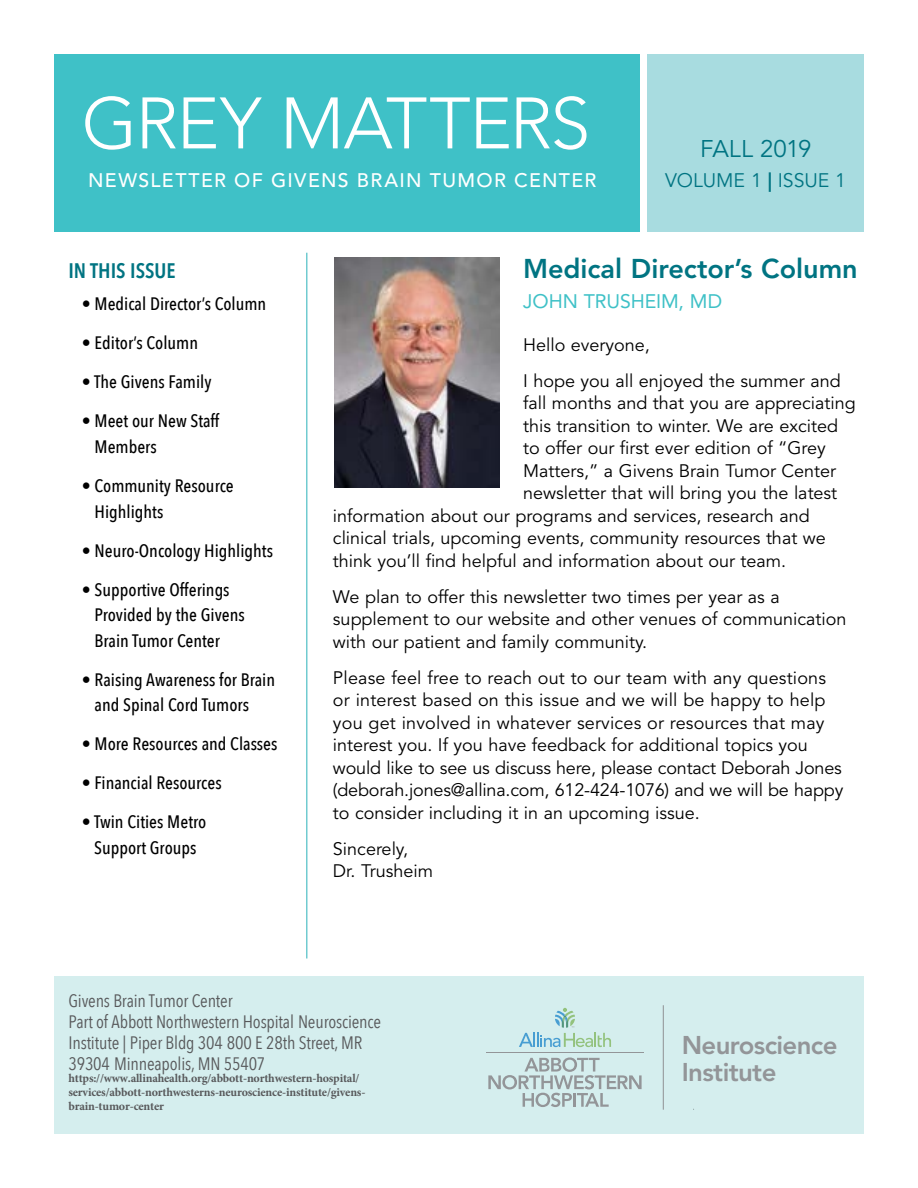
<style>
.page{position:relative;width:918px;height:1188px;background:#fff}
.page>*{position:absolute;margin:0;border:0;box-sizing:border-box;transform-origin:0 0}
.t1{font:300 72px "Avenir LT Std";letter-spacing:-.025em;color:#fff}
.t2{font:800 27px "Avenir LT Std";color:#007482}
.t3{font:800 25.5px/26.7px "Avenir LT Std";letter-spacing:-.025em;color:#939598}
.t4{font:24px "Avenir LT Std";letter-spacing:-.015em;color:#007482}
.t5{font:600 21px "Avenir Next Condensed";color:#007482}
.t6{font:500 19.5px "Avenir LT Std";letter-spacing:.065em;color:#fff}
.t7{font:19.5px "Avenir LT Std";letter-spacing:-.005em;color:#3fc1c7}
.t8{font:19.5px "Avenir LT Std";letter-spacing:-.005em;color:#007482}
.t9{font:18px/22.5px "Avenir LT Std";color:#000}
.t10{font:500 18px/25.5px "Avenir Next Condensed";color:#000}
.t11{font:18px/21px "Avenir Next Condensed";letter-spacing:-.01em;color:#58595b}
.t12{font:700 12px/14px "Minion Pro";letter-spacing:-.015em;color:#58595b}
.s1{font-weight:800}
</style>
<div class="page">
<hr style="left:306px;top:253px;width:2px;height:705px;background:#71cbd0">
<img style="left:335px;top:257px;width:164px;height:230px">
<div style="left:54px;top:54px;width:585px;height:177px;background:#3fc1c7"></div>
<div style="left:647px;top:54px;width:217px;height:177px;background:#a8dce0"></div>
<div style="left:54px;top:976px;width:810px;height:158px;background:#d5eeee"></div>
<hr style="left:663px;top:1005px;width:1px;height:105px;background:#939598">
<hr style="left:486px;top:1052px;width:158px;height:1px;background:#939598">
<svg style="left:488px;top:1057px;width:154px;height:50px"></svg>
<svg style="left:519px;top:1008px;width:92px;height:39px"></svg>
<h1 class="t1" style="left:82px;top:81px;width:510px">GREY MATTERS</h1>
<p class="t6" style="left:88px;top:169px;width:510px">NEWSLETTER OF GIVENS BRAIN TUMOR CENTER</p>
<h3 class="t4" style="left:700px;top:135px;width:113px">FALL 2019</h3>
<p class="t8" style="left:665px;top:169px;width:182px">VOLUME 1 <span class="s1">|</span> ISSUE 1</p>
<p class="t5" style="left:68px;top:253px;width:109px">IN THIS ISSUE</p>
<p class="t10" style="left:82px;top:291px;width:186px">• Medical Director’s Column</p>
<p class="t10" style="left:82px;top:330px;width:118px">• Editor’s Column</p>
<p class="t10" style="left:82px;top:369px;width:131px">• The Givens Family</p>
<p class="t10" style="left:95px;top:408px;width:126px;text-indent:-13px">• Meet our New Staff<br>Members</p>
<p class="t10" style="left:95px;top:473px;width:141px;text-indent:-13px">• Community Resource<br>Highlights</p>
<p class="t10" style="left:82px;top:537px;width:193px">• Neuro-Oncology Highlights</p>
<p class="t10" style="left:95px;top:576px;width:152px;text-indent:-13px">• Supportive Offerings<br>Provided by the Givens<br>Brain Tumor Center</p>
<p class="t10" style="left:95px;top:666px;width:182px;text-indent:-13px">• Raising Awareness for Brain and Spinal Cord Tumors</p>
<p class="t10" style="left:82px;top:731px;width:197px">• More Resources and Classes</p>
<p class="t10" style="left:82px;top:770px;width:141px">• Financial Resources</p>
<p class="t10" style="left:82px;top:809px;width:126px;text-align:center">• Twin Cities Metro<br>Support Groups</p>
<h2 class="t2" style="left:523px;top:252px;width:336px">Medical Director’s Column</h2>
<p class="t7" style="left:523px;top:290px;width:201px">JOHN TRUSHEIM, MD</p>
<p class="t9" style="left:523px;top:327px;width:319px;line-height:36px">Hello everyone,<br>I hope you all enjoyed the summer and</p>
<p class="t9" style="left:523px;top:392px;width:334px">fall months and that you are appreciating</p>
<p class="t9" style="left:523px;top:415px;width:316px">this transition to winter. We are excited</p>
<p class="t9" style="left:523px;top:437px;width:304px">to offer our first ever edition of “Grey</p>
<p class="t9" style="left:523px;top:460px;width:315px">Matters,” a Givens Brain Tumor Center</p>
<p class="t9" style="left:523px;top:482px;width:316px">newsletter that will bring you the latest</p>
<p class="t9" style="left:333px;top:505px;width:478px">information about our programs and services, research and</p>
<p class="t9" style="left:333px;top:527px;width:494px">clinical trials, upcoming events, community resources that we</p>
<p class="t9" style="left:333px;top:550px;width:455px">think you’ll find helpful and information about our team.</p>
<p class="t9" style="left:333px;top:586px;width:515px">We plan to offer this newsletter two times per year as a supplement to our website and other venues of communication with our patient and family community.</p>
<p class="t9" style="left:333px;top:667px;width:512px">Please feel free to reach out to our team with any questions or interest based on this issue and we will be happy to help you get involved in whatever services or resources that may interest you. If you have feedback for additional topics you would like to see us discuss here, please contact Deborah Jones (deborah.jones@allina.com, 612-424-1076) and we will be happy to consider including it in an upcoming issue.</p>
<p class="t9" style="left:333px;top:838px;width:102px">Sincerely,<br>Dr. Trusheim</p>
<p class="t11" style="left:68px;top:990px;width:314px">Givens Brain Tumor Center<br>Part of Abbott Northwestern Hospital Neuroscience Institute | Piper Bldg 304 800 E 28th Street, MR 39304 Minneapolis, MN 55407</p>
<p class="t12" style="left:68px;top:1071px;width:299px">https://www.allinahealth.org/abbott-northwestern-hospital/ services/abbott-northwesterns-neuroscience-institute/givens&shy;brain-tumor-center</p>
<h3 class="t3" style="left:682px;top:1032px;width:157px">Neuroscience<br>Institute</h3>
</div>
